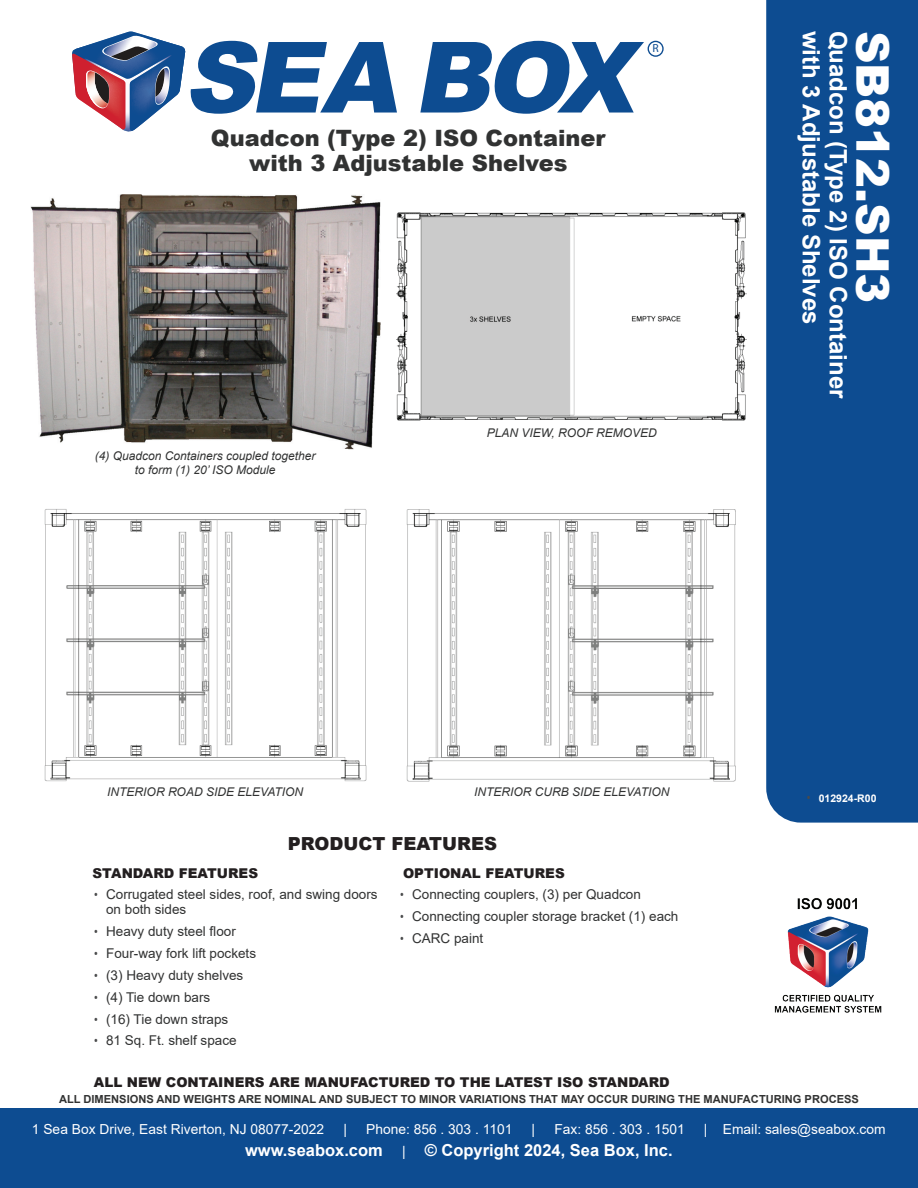
<style>
.page{position:relative;width:918px;height:1188px;background:#fff}
.page>*{position:absolute;margin:0;border:0;box-sizing:border-box;transform-origin:0 0}
.t1{font:900 45px "Arial";color:#fff}
.t2{font:700 24px "Arial";color:#fff}
.t3{font:900 22.5px/25.5px "Arial";color:#313232;text-align:center}
.t4{font:900 18px "Arial";color:#231f20}
.t5{font:700 16.5px "Arial";color:#fff}
.t6{font:13.8px "Arial";color:#fff}
.t7{font:13.5px/15px "Arial";color:#313232}
.t8{font:900 13.5px "Arial";color:#231f20}
.t9{font:italic 12px/13.5px "Arial";color:#313232;text-align:center}
.t10{font:11.7px "Myriad Pro";color:#0d4c91}
.t11{font:700 11.1px "Arial";color:#313232}
.t12{font:700 10.5px "Arial";color:#fff}
.s1{font-family:"Arial Narrow";font-size:12.75px;color:#494a4b}
.s2{font-family:"Arial Narrow";font-weight:400;font-size:12.75px;color:#494a4b}
.s3{font-weight:400;font-size:13.8px}
</style>
<div class="page">
<div style="left:766px;top:0;width:152px;height:823px;background:#0d4c91"></div>
<svg style="left:420px;top:41px;width:244px;height:73px"></svg>
<svg style="left:72px;top:32px;width:325px;height:100px"></svg>
<div style="left:0;top:1108px;width:918px;height:80px;background:#0d4c91"></div>
<img style="left:774px;top:898px;width:108px;height:115px">
<img style="left:30px;top:195px;width:350px;height:254px">
<img style="left:397px;top:213px;width:350px;height:208px">
<img style="left:44px;top:509px;width:323px;height:273px">
<img style="left:407px;top:509px;width:329px;height:273px">
<h3 class="t3" style="left:211px;top:124px;width:396px">Quadcon (Type 2) ISO Container with 3 Adjustable Shelves</h3>
<p class="t10" style="left:652px;top:41px;width:8px">R</p>
<p class="t9" style="left:95px;top:450px;width:222px">(4) Quadcon Containers coupled together to form (1) 20’ ISO Module</p>
<p class="t9" style="left:487px;top:427px;width:172px">PLAN VIEW, ROOF REMOVED</p>
<h2 class="t2" style="left:828px;top:31px;width:295px;rotate:90deg">with 3 Adjustable Shelves</h2>
<h2 class="t2" style="left:855px;top:31px;width:369px;rotate:90deg">Quadcon (Type 2) ISO Container</h2>
<h1 class="t1" style="left:905px;top:31px;width:274px;rotate:90deg">SB812.SH3</h1>
<p class="t9" style="left:107px;top:786px;width:197px">INTERIOR ROAD SIDE ELEVATION</p>
<p class="t9" style="left:474px;top:786px;width:197px">INTERIOR CURB SIDE ELEVATION</p>
<h3 class="t4" style="left:288px;top:830px;width:211px">PRODUCT FEATURES</h3>
<p class="t8" style="left:93px;top:863px;width:167px">STANDARD FEATURES</p>
<p class="t7" style="left:106px;top:887px;width:273px;text-indent:-12px"><span class="s1">•</span> Corrugated steel sides, roof, and swing doors on both sides</p>
<p class="t7" style="left:94px;top:924px;width:143px"><span class="s1">•</span> Heavy duty steel floor</p>
<p class="t7" style="left:94px;top:946px;width:164px"><span class="s1">•</span> Four-way fork lift pockets</p>
<p class="t7" style="left:94px;top:968px;width:151px"><span class="s1">•</span> (3) Heavy duty shelves</p>
<p class="t7" style="left:94px;top:989px;width:118px"><span class="s1">•</span> (4) Tie down bars</p>
<p class="t7" style="left:94px;top:1011px;width:136px"><span class="s1">•</span> (16) Tie down straps</p>
<p class="t7" style="left:94px;top:1033px;width:144px"><span class="s1">•</span> 81 Sq. Ft. shelf space</p>
<p class="t8" style="left:403px;top:863px;width:163px">OPTIONAL FEATURES</p>
<p class="t7" style="left:400px;top:887px;width:242px"><span class="s1">•</span> Connecting couplers, (3) per Quadcon</p>
<p class="t7" style="left:400px;top:909px;width:280px"><span class="s1">•</span> Connecting coupler storage bracket (1) each</p>
<p class="t7" style="left:400px;top:931px;width:85px"><span class="s1">•</span> CARC paint</p>
<p class="t8" style="left:94px;top:1073px;width:577px">ALL NEW CONTAINERS ARE MANUFACTURED TO THE LATEST ISO STANDARD</p>
<p class="t12" style="left:807px;top:791px;width:71px"><span class="s2">•</span> 012924-R00</p>
<p class="t11" style="left:59px;top:1091px;width:801px">ALL DIMENSIONS AND WEIGHTS ARE NOMINAL AND SUBJECT TO MINOR VARIATIONS THAT MAY OCCUR DURING THE MANUFACTURING PROCESS</p>
<p class="t6" style="left:32px;top:1120px;width:294px">1 Sea Box Drive, East Riverton, NJ 08077-2022</p>
<p class="t6" style="left:343px;top:1120px;width:5px">|</p>
<p class="t6" style="left:366px;top:1120px;width:148px">Phone: 856 . 303 . 1101</p>
<p class="t6" style="left:532px;top:1120px;width:5px">|</p>
<p class="t6" style="left:554px;top:1120px;width:132px">Fax: 856 . 303 . 1501</p>
<p class="t6" style="left:704px;top:1120px;width:183px">| Email: sales@seabox.com</p>
<p class="t5" style="left:245px;top:1139px;width:139px">www.seabox.com</p>
<p class="t5" style="left:402px;top:1139px;width:272px"><span class="s3">|</span> © Copyright 2024, Sea Box, Inc.</p>
</div>
